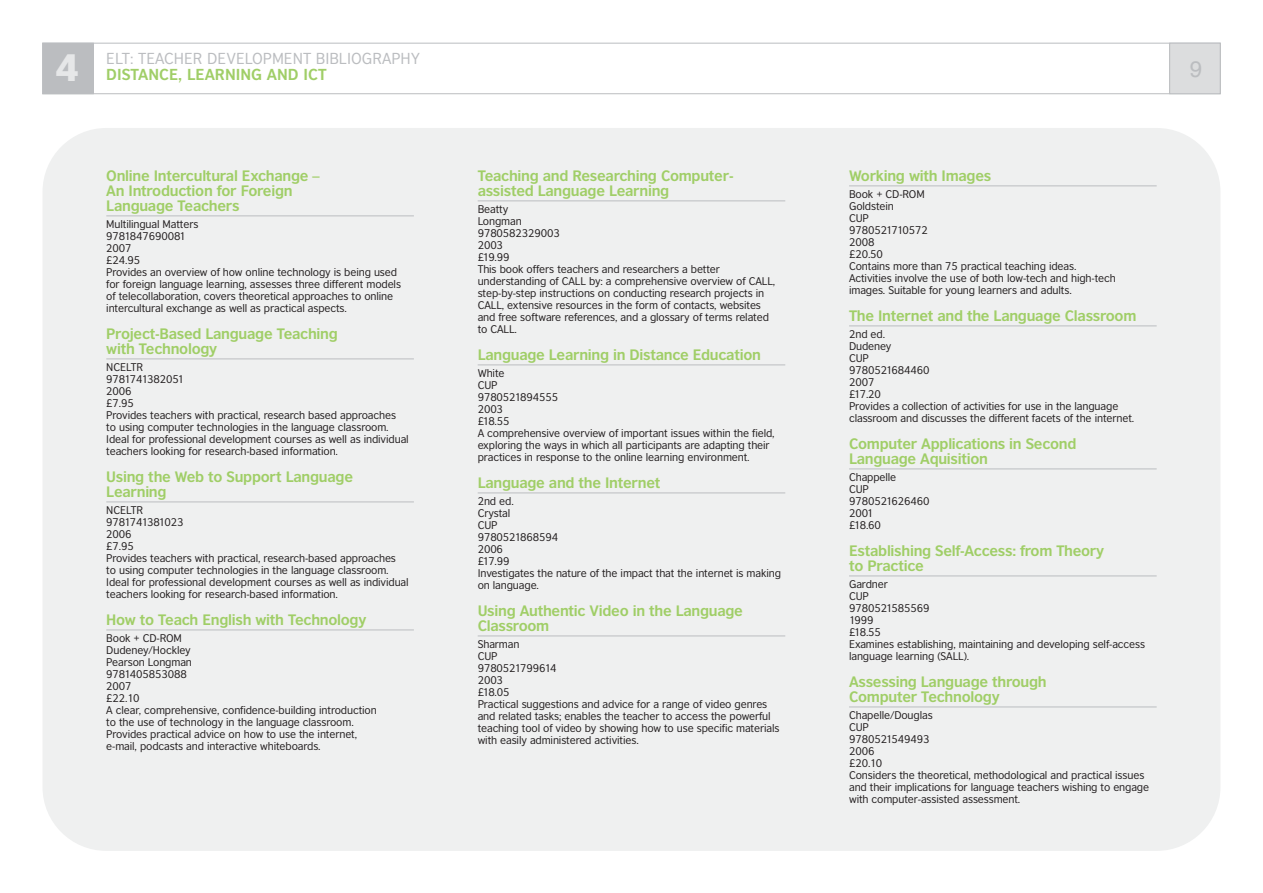
<style>
.page{position:relative;width:1263px;height:893px;background:#fff}
.page>*{position:absolute;margin:0;border:0;box-sizing:border-box;transform-origin:0 0}
.t1{font:900 36px "British Council Sans";color:#e6e7e8}
.t2{font:22.5px "Helvetica";color:#bbbdc0}
.t3{font:15px "British Council Sans";color:#bbbdc0}
.t4{font:700 15px "British Council Sans";color:#a0ce67}
.t5{font:700 14.25px/15px "British Council Sans";letter-spacing:-.02em;color:#a0ce67}
.t6{font:10.5px/12px "British Council Sans";letter-spacing:-.01em;color:#231f20}
</style>
<div class="page">
<div style="left:43px;top:128px;width:1177px;height:723px;background:#eff0f0;border-radius:64px"></div>
<hr style="left:106px;top:216px;width:308px;height:1px;background:#bbbdc0">
<hr style="left:106px;top:359px;width:308px;height:1px;background:#bbbdc0">
<hr style="left:106px;top:502px;width:308px;height:1px;background:#bbbdc0">
<hr style="left:106px;top:630px;width:308px;height:1px;background:#bbbdc0">
<hr style="left:478px;top:201px;width:307px;height:1px;background:#bbbdc0">
<hr style="left:478px;top:365px;width:307px;height:1px;background:#bbbdc0">
<hr style="left:478px;top:493px;width:307px;height:1px;background:#bbbdc0">
<hr style="left:478px;top:636px;width:307px;height:1px;background:#bbbdc0">
<hr style="left:849px;top:186px;width:308px;height:1px;background:#bbbdc0">
<hr style="left:849px;top:326px;width:308px;height:1px;background:#bbbdc0">
<hr style="left:849px;top:469px;width:308px;height:1px;background:#bbbdc0">
<hr style="left:849px;top:576px;width:308px;height:1px;background:#bbbdc0">
<hr style="left:849px;top:707px;width:308px;height:1px;background:#bbbdc0">
<div style="left:43px;top:43px;width:1177px;height:51px;border:1px solid #bbbdc0"></div>
<div style="left:1170px;top:43px;width:50px;height:51px;background:#dcddde"></div>
<div style="left:1169px;top:43px;width:51px;height:51px;border:1px solid #bbbdc0"></div>
<div style="left:43px;top:43px;width:50px;height:51px;background:#bbbdc0"></div>
<div style="left:43px;top:43px;width:51px;height:51px;border:1px solid #bbbdc0"></div>
<h1 class="t1" style="left:55px;top:51px;width:25px">4</h1>
<h3 class="t3" style="left:106px;top:51px;width:315px">ELT: TEACHER DEVELOPMENT BIBLIOGRAPHY</h3>
<h3 class="t4" style="left:106px;top:68px;width:222px">DISTANCE, LEARNING AND ICT</h3>
<h2 class="t2" style="left:1190px;top:60px;width:14px">9</h2>
<h3 class="t5" style="left:106px;top:170px;width:215px">Online Intercultural Exchange –<br>An Introduction for Foreign<br>Language Teachers</h3>
<p class="t6" style="left:106px;top:218px;width:296px">Multilingual Matters<br>9781847690081<br>2007<br>£24.95<br>Provides an overview of how online technology is being used for foreign language learning, assesses three different models of telecollaboration, covers theoretical approaches to online intercultural exchange as well as practical aspects.</p>
<h3 class="t5" style="left:106px;top:328px;width:233px">Project-Based Language Teaching with Technology</h3>
<p class="t6" style="left:106px;top:361px;width:304px">NCELTR<br>9781741382051<br>2006<br>£7.95<br>Provides teachers with practical, research based approaches<br>to using computer technologies in the language classroom.<br>Ideal for professional development courses as well as individual teachers looking for research-based information.</p>
<h3 class="t5" style="left:106px;top:471px;width:248px">Using the Web to Support Language<br>Learning</h3>
<p class="t6" style="left:106px;top:504px;width:304px">NCELTR<br>9781741381023<br>2006<br>£7.95<br>Provides teachers with practical, research-based approaches<br>to using computer technologies in the language classroom.<br>Ideal for professional development courses as well as individual teachers looking for research-based information.</p>
<h3 class="t5" style="left:106px;top:614px;width:262px">How to Teach English with Technology</h3>
<p class="t6" style="left:106px;top:632px;width:272px">Book + CD-ROM<br>Dudeney/Hockley<br>Pearson Longman<br>9781405853088<br>2007<br>£22.10<br>A clear, comprehensive, confidence-building introduction to the use of technology in the language classroom.<br>Provides practical advice on how to use the internet, e-mail, podcasts and interactive whiteboards.</p>
<h3 class="t5" style="left:478px;top:170px;width:257px">Teaching and Researching Computer&shy;assisted Language Learning</h3>
<p class="t6" style="left:478px;top:203px;width:299px">Beatty<br>Longman<br>9780582329003<br>2003<br>£19.99<br>This book offers teachers and researchers a better understanding of CALL by: a comprehensive overview of CALL, step-by-step instructions on conducting research projects in<br>CALL, extensive resources in the form of contacts, websites and free software references, and a glossary of terms related to CALL.</p>
<h3 class="t5" style="left:478px;top:349px;width:285px">Language Learning in Distance Education</h3>
<p class="t6" style="left:478px;top:367px;width:298px">White<br>CUP<br>9780521894555<br>2003<br>£18.55<br>A comprehensive overview of important issues within the field, exploring the ways in which all participants are adapting their practices in response to the online learning environment.</p>
<h3 class="t5" style="left:478px;top:477px;width:184px">Language and the Internet</h3>
<p class="t6" style="left:478px;top:495px;width:305px">2nd ed.<br>Crystal<br>CUP<br>9780521868594<br>2006<br>£17.99<br>Investigates the nature of the impact that the internet is making on language.</p>
<h3 class="t5" style="left:478px;top:605px;width:267px">Using Authentic Video in the Language<br>Classroom</h3>
<p class="t6" style="left:478px;top:638px;width:303px">Sharman<br>CUP<br>9780521799614<br>2003<br>£18.05<br>Practical suggestions and advice for a range of video genres and related tasks; enables the teacher to access the powerful teaching tool of video by showing how to use specific materials with easily administered activities.</p>
<h3 class="t5" style="left:849px;top:170px;width:144px">Working with Images</h3>
<p class="t6" style="left:849px;top:188px;width:268px">Book + CD-ROM<br>Goldstein<br>CUP<br>9780521710572<br>2008<br>£20.50<br>Contains more than 75 practical teaching ideas.<br>Activities involve the use of both low-tech and high-tech images. Suitable for young learners and adults.</p>
<h3 class="t5" style="left:849px;top:310px;width:289px">The Internet and the Language Classroom</h3>
<p class="t6" style="left:849px;top:328px;width:287px">2nd ed.<br>Dudeney<br>CUP<br>9780521684460<br>2007<br>£17.20<br>Provides a collection of activities for use in the language classroom and discusses the different facets of the internet.</p>
<h3 class="t5" style="left:849px;top:438px;width:229px">Computer Applications in Second<br>Language Aquisition</h3>
<p class="t6" style="left:849px;top:471px;width:82px">Chappelle<br>CUP<br>9780521626460<br>2001<br>£18.60</p>
<h3 class="t5" style="left:849px;top:545px;width:257px">Establishing Self-Access: from Theory to Practice</h3>
<p class="t6" style="left:849px;top:578px;width:298px">Gardner<br>CUP<br>9780521585569<br>1999<br>£18.55<br>Examines establishing, maintaining and developing self-access language learning (SALL).</p>
<h3 class="t5" style="left:849px;top:676px;width:199px">Assessing Language through<br>Computer Technology</h3>
<p class="t6" style="left:849px;top:709px;width:302px">Chapelle/Douglas<br>CUP<br>9780521549493<br>2006<br>£20.10<br>Considers the theoretical, methodological and practical issues and their implications for language teachers wishing to engage with computer-assisted assessment.</p>
</div>
